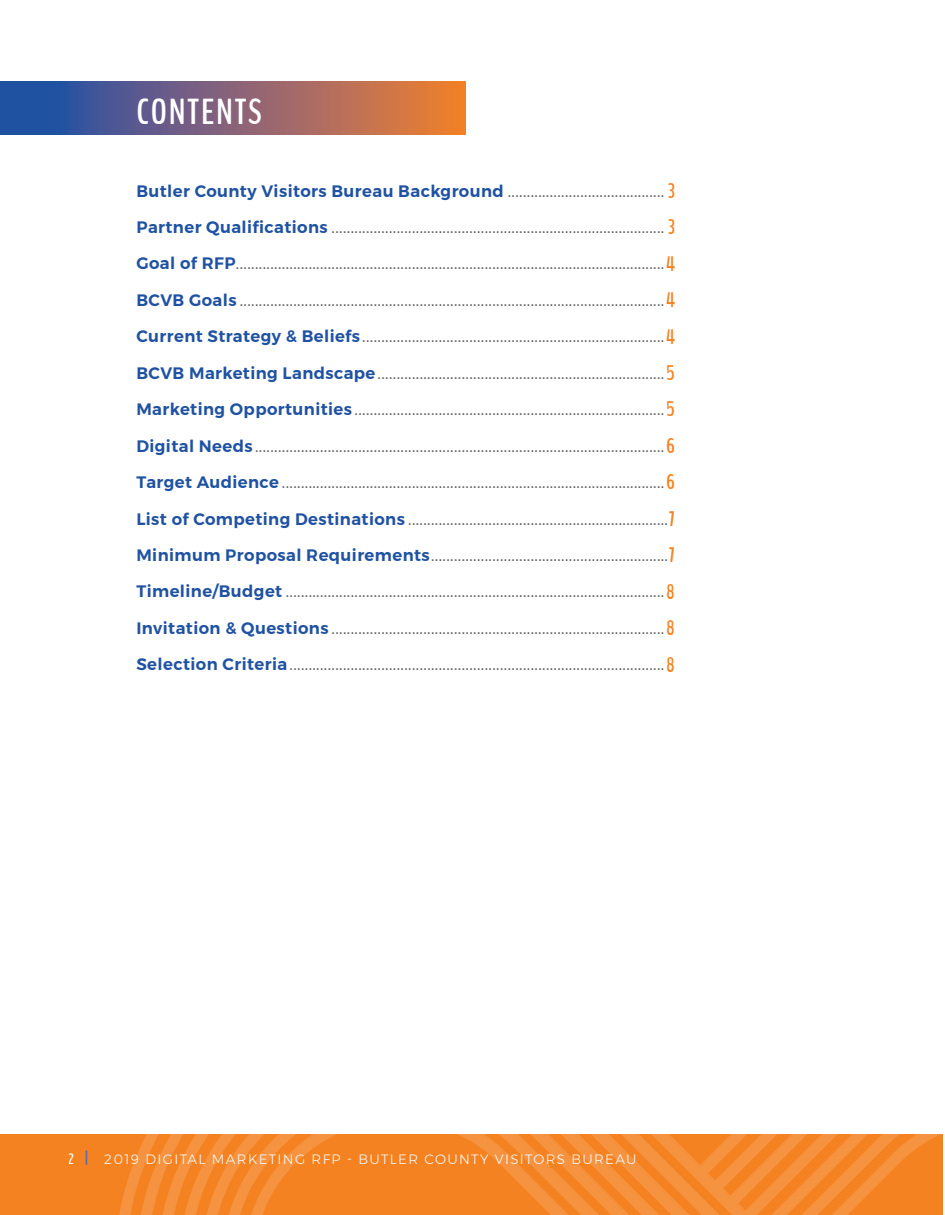
<style>
.page{position:relative;width:945px;height:1215px;background:#fff}
.page>*{position:absolute;margin:0;border:0;box-sizing:border-box;transform-origin:0 0}
.t1{font:700 36px "Bench Nine";letter-spacing:.05em;color:#fff}
.t2{font:16.5px "Montserrat";color:#57585a}
.t3{font:300 13.5px "Montserrat";letter-spacing:.1em;color:#f9f9f9}
.s1{font-weight:600;color:#2052a2}
.s2{font-family:"Bench Nine";font-weight:700;font-size:21px;color:#f58220}
.s3{font-family:"Bench Nine";font-weight:700;font-size:15px;color:#fff}
.s4{font-weight:500;font-size:15px;color:#5269b1}
</style>
<div class="page">
<div style="left:0;top:1134px;width:943px;height:81px;background:#f58220"></div>
<svg style="left:119px;top:1134px;width:822px;height:81px"></svg>
<svg style="left:0;top:81px;width:466px;height:54px;background:#846473"></svg>
<h1 class="t1" style="left:136px;top:88px;width:127px">CONTENTS</h1>
<p class="t2" style="left:136px;top:178px;width:540px"><span class="s1">Butler County Visitors Bureau Background</span> ......................................... <span class="s2">3</span></p>
<p class="t2" style="left:136px;top:215px;width:540px"><span class="s1">Partner Qualifications</span> ....................................................................................... <span class="s2">3</span></p>
<p class="t2" style="left:136px;top:251px;width:540px"><span class="s1">Goal of RFP</span>................................................................................................................<span class="s2">4</span></p>
<p class="t2" style="left:136px;top:287px;width:540px"><span class="s1">BCVB Goals</span> ...............................................................................................................<span class="s2">4</span></p>
<p class="t2" style="left:136px;top:324px;width:540px"><span class="s1">Current Strategy &amp; Beliefs</span>...............................................................................<span class="s2">4</span></p>
<p class="t2" style="left:136px;top:360px;width:540px"><span class="s1">BCVB Marketing Landscape</span>...........................................................................<span class="s2">5</span></p>
<p class="t2" style="left:136px;top:397px;width:540px"><span class="s1">Marketing Opportunities</span> .................................................................................<span class="s2">5</span></p>
<p class="t2" style="left:136px;top:433px;width:540px"><span class="s1">Digital Needs</span> ...........................................................................................................<span class="s2">6</span></p>
<p class="t2" style="left:136px;top:470px;width:540px"><span class="s1">Target Audience</span> ....................................................................................................<span class="s2">6</span></p>
<p class="t2" style="left:136px;top:506px;width:540px"><span class="s1">List of Competing Destinations</span> ....................................................................<span class="s2">7</span></p>
<p class="t2" style="left:136px;top:543px;width:540px"><span class="s1">Minimum Proposal Requirements</span>..............................................................<span class="s2">7</span></p>
<p class="t2" style="left:136px;top:579px;width:540px"><span class="s1">Timeline/Budget</span> ...................................................................................................<span class="s2">8</span></p>
<p class="t2" style="left:136px;top:615px;width:540px"><span class="s1">Invitation &amp; Questions</span> .......................................................................................<span class="s2">8</span></p>
<p class="t2" style="left:136px;top:652px;width:540px"><span class="s1">Selection Criteria</span>..................................................................................................<span class="s2">8</span></p>
<p class="t3" style="left:69px;top:1149px;width:569px"><span class="s3">2</span> <span class="s4">|</span> 2019 DIGITAL MARKETING RFP - BUTLER COUNTY VISITORS BUREAU</p>
</div>
